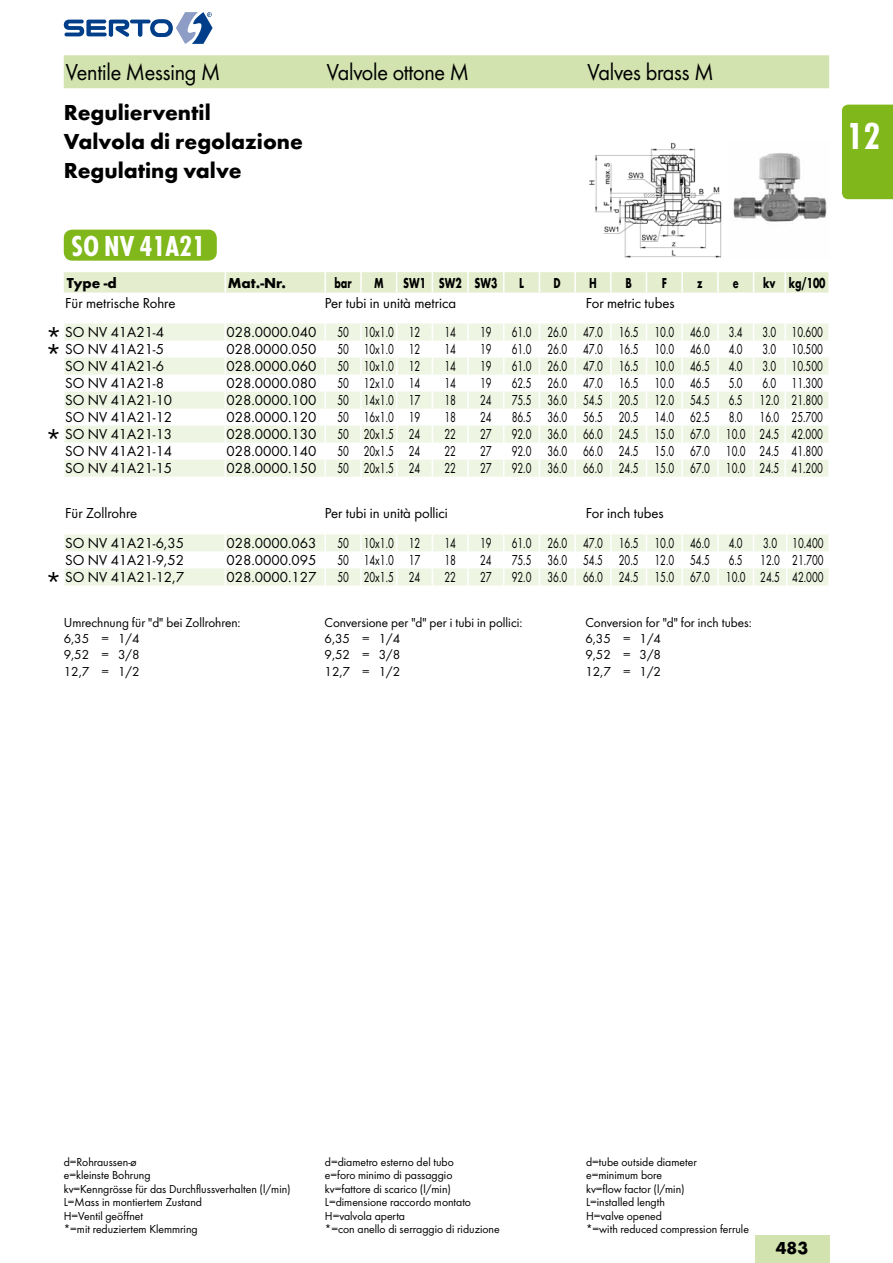
<style>
.page{position:relative;width:893px;height:1263px;background:#fff}
.page>*{position:absolute;margin:0;border:0;box-sizing:border-box;transform-origin:0 0}
.t1{font:700 39px "Futura Con";color:#fff}
.t2{font:700 30px "Futura Con";color:#fff}
.t3{font:24px "Futura Boo";letter-spacing:-.01em;color:#000;scale:.94 1}
.t4{font:700 22.5px/28.8px "Futura";color:#000}
.t5{font:700 18px "Futura";color:#000}
.t6{font:15px "Futura Boo";color:#000;scale:.7 1}
.t7{font:15px "Futura Boo";color:#000}
.t8{font:700 15px "Futura";color:#000;scale:.7 1}
.t9{font:700 15px "Futura";color:#000}
.t10{font:13.5px/16.2px "Futura Boo";color:#000}
.t11{font:12px/13.5px "Futura Boo";color:#000}
</style>
<div class="page">
<div style="left:63px;top:55px;width:767px;height:34px;background:#d2e3af"></div>
<svg style="left:64px;top:12px;width:149px;height:32px"></svg>
<div style="left:755px;top:1235px;width:74px;height:28px;background:#d2e3af"></div>
<svg style="left:63px;top:104px;width:830px;height:373px"></svg>
<svg style="left:64px;top:534px;width:765px;height:51px"></svg>
<h3 class="t3" style="left:66px;top:57px;width:166px">Ventile Messing M</h3>
<h3 class="t3" style="left:327px;top:57px;width:153px">Valvole ottone M</h3>
<h3 class="t3" style="left:587px;top:57px;width:136px">Valves brass M</h3>
<h3 class="t4" style="left:64px;top:98px;width:241px">Regulierventil<br>Valvola di regolazione<br>Regulating valve</h3>
<h2 class="t2" style="left:71px;top:228px;width:135px">SO NV 41A21</h2>
<p class="t9" style="left:67px;top:274px;width:51px">Type -d</p>
<p class="t9" style="left:228px;top:274px;width:60px">Mat.-Nr.</p>
<p class="t8" style="left:334px;top:274px;width:26px">bar</p>
<p class="t8" style="left:374px;top:274px;width:15px">M</p>
<p class="t8" style="left:403px;top:274px;width:136px">SW1 SW2 SW3</p>
<p class="t8" style="left:519px;top:274px;width:9px">L</p>
<p class="t8" style="left:554px;top:274px;width:12px">D</p>
<p class="t8" style="left:589px;top:274px;width:13px">H</p>
<p class="t8" style="left:625px;top:274px;width:11px">B</p>
<p class="t8" style="left:662px;top:274px;width:9px">F</p>
<p class="t8" style="left:697px;top:274px;width:9px">z</p>
<p class="t8" style="left:733px;top:274px;width:10px">e</p>
<p class="t8" style="left:763px;top:274px;width:91px">kv kg/100</p>
<p class="t7" style="left:65px;top:294px;width:112px">Für metrische Rohre</p>
<p class="t7" style="left:325px;top:294px;width:133px">Per tubi in unità metrica</p>
<p class="t7" style="left:586px;top:294px;width:90px">For metric tubes</p>
<p class="t7" style="left:65px;top:323px;width:100px">SO NV 41A21-4</p>
<p class="t7" style="left:227px;top:323px;width:91px">028.0000.040</p>
<p class="t6" style="left:337px;top:323px;width:120px">50 10x1.0 12</p>
<p class="t6" style="left:444px;top:323px;width:18px">14</p>
<p class="t6" style="left:480px;top:323px;width:18px">19</p>
<p class="t6" style="left:512px;top:323px;width:285px">61.0 26.0 47.0 16.5 10.0 46.0</p>
<p class="t6" style="left:729px;top:323px;width:21px">3.4</p>
<p class="t6" style="left:762px;top:323px;width:88px">3.0 10.600</p>
<p class="t7" style="left:65px;top:340px;width:100px">SO NV 41A21-5</p>
<p class="t7" style="left:227px;top:340px;width:91px">028.0000.050</p>
<p class="t6" style="left:337px;top:340px;width:120px">50 10x1.0 12</p>
<p class="t6" style="left:444px;top:340px;width:18px">14</p>
<p class="t6" style="left:480px;top:340px;width:18px">19</p>
<p class="t6" style="left:512px;top:340px;width:285px">61.0 26.0 47.0 16.5 10.0 46.0</p>
<p class="t6" style="left:729px;top:340px;width:21px">4.0</p>
<p class="t6" style="left:762px;top:340px;width:88px">3.0 10.500</p>
<p class="t7" style="left:65px;top:357px;width:100px">SO NV 41A21-6</p>
<p class="t7" style="left:227px;top:357px;width:91px">028.0000.060</p>
<p class="t6" style="left:337px;top:357px;width:120px">50 10x1.0 12</p>
<p class="t6" style="left:444px;top:357px;width:18px">14</p>
<p class="t6" style="left:480px;top:357px;width:18px">19</p>
<p class="t6" style="left:512px;top:357px;width:285px">61.0 26.0 47.0 16.5 10.0 46.5</p>
<p class="t6" style="left:729px;top:357px;width:21px">4.0</p>
<p class="t6" style="left:762px;top:357px;width:88px">3.0 10.500</p>
<p class="t7" style="left:65px;top:374px;width:100px">SO NV 41A21-8</p>
<p class="t7" style="left:227px;top:374px;width:91px">028.0000.080</p>
<p class="t6" style="left:337px;top:374px;width:120px">50 12x1.0 14</p>
<p class="t6" style="left:444px;top:374px;width:18px">14</p>
<p class="t6" style="left:480px;top:374px;width:18px">19</p>
<p class="t6" style="left:512px;top:374px;width:285px">62.5 26.0 47.0 16.5 10.0 46.5</p>
<p class="t6" style="left:729px;top:374px;width:21px">5.0</p>
<p class="t6" style="left:762px;top:374px;width:88px">6.0 11.300</p>
<p class="t7" style="left:65px;top:391px;width:108px">SO NV 41A21-10</p>
<p class="t7" style="left:227px;top:391px;width:91px">028.0000.100</p>
<p class="t6" style="left:337px;top:391px;width:120px">50 14x1.0 17</p>
<p class="t6" style="left:444px;top:391px;width:18px">18</p>
<p class="t6" style="left:480px;top:391px;width:18px">24</p>
<p class="t6" style="left:512px;top:391px;width:285px">75.5 36.0 54.5 20.5 12.0 54.5</p>
<p class="t6" style="left:729px;top:391px;width:136px">6.5 12.0 21.800</p>
<p class="t7" style="left:65px;top:408px;width:108px">SO NV 41A21-12</p>
<p class="t7" style="left:227px;top:408px;width:91px">028.0000.120</p>
<p class="t6" style="left:337px;top:408px;width:120px">50 16x1.0 19</p>
<p class="t6" style="left:444px;top:408px;width:18px">18</p>
<p class="t6" style="left:480px;top:408px;width:18px">24</p>
<p class="t6" style="left:512px;top:408px;width:285px">86.5 36.0 56.5 20.5 14.0 62.5</p>
<p class="t6" style="left:729px;top:408px;width:136px">8.0 16.0 25.700</p>
<p class="t7" style="left:65px;top:425px;width:108px">SO NV 41A21-13</p>
<p class="t7" style="left:227px;top:425px;width:91px">028.0000.130</p>
<p class="t6" style="left:337px;top:425px;width:120px">50 20x1.5 24</p>
<p class="t6" style="left:444px;top:425px;width:18px">22</p>
<p class="t6" style="left:480px;top:425px;width:18px">27</p>
<p class="t6" style="left:512px;top:425px;width:446px">92.0 36.0 66.0 24.5 15.0 67.0 10.0 24.5 42.000</p>
<p class="t7" style="left:65px;top:442px;width:108px">SO NV 41A21-14</p>
<p class="t7" style="left:227px;top:442px;width:91px">028.0000.140</p>
<p class="t6" style="left:337px;top:442px;width:120px">50 20x1.5 24</p>
<p class="t6" style="left:444px;top:442px;width:18px">22</p>
<p class="t6" style="left:480px;top:442px;width:18px">27</p>
<p class="t6" style="left:512px;top:442px;width:446px">92.0 36.0 66.0 24.5 15.0 67.0 10.0 24.5 41.800</p>
<p class="t7" style="left:65px;top:459px;width:108px">SO NV 41A21-15</p>
<p class="t7" style="left:227px;top:459px;width:91px">028.0000.150</p>
<p class="t6" style="left:337px;top:459px;width:120px">50 20x1.5 24</p>
<p class="t6" style="left:444px;top:459px;width:18px">22</p>
<p class="t6" style="left:480px;top:459px;width:18px">27</p>
<p class="t6" style="left:512px;top:459px;width:446px">92.0 36.0 66.0 24.5 15.0 67.0 10.0 24.5 41.200</p>
<p class="t7" style="left:65px;top:504px;width:73px">Für Zollrohre</p>
<p class="t7" style="left:325px;top:504px;width:125px">Per tubi in unità pollici</p>
<p class="t7" style="left:586px;top:504px;width:80px">For inch tubes</p>
<p class="t7" style="left:65px;top:534px;width:120px">SO NV 41A21-6,35</p>
<p class="t7" style="left:227px;top:534px;width:91px">028.0000.063</p>
<p class="t6" style="left:337px;top:534px;width:120px">50 10x1.0 12</p>
<p class="t6" style="left:444px;top:534px;width:18px">14</p>
<p class="t6" style="left:480px;top:534px;width:18px">19</p>
<p class="t6" style="left:512px;top:534px;width:285px">61.0 26.0 47.0 16.5 10.0 46.0</p>
<p class="t6" style="left:729px;top:534px;width:21px">4.0</p>
<p class="t6" style="left:763px;top:534px;width:88px">3.0 10.400</p>
<p class="t7" style="left:65px;top:551px;width:120px">SO NV 41A21-9,52</p>
<p class="t7" style="left:227px;top:551px;width:91px">028.0000.095</p>
<p class="t6" style="left:337px;top:551px;width:120px">50 14x1.0 17</p>
<p class="t6" style="left:444px;top:551px;width:18px">18</p>
<p class="t6" style="left:480px;top:551px;width:18px">24</p>
<p class="t6" style="left:512px;top:551px;width:285px">75.5 36.0 54.5 20.5 12.0 54.5</p>
<p class="t6" style="left:729px;top:551px;width:137px">6.5 12.0 21.700</p>
<p class="t7" style="left:65px;top:568px;width:120px">SO NV 41A21-12,7</p>
<p class="t7" style="left:227px;top:568px;width:91px">028.0000.127</p>
<p class="t6" style="left:337px;top:568px;width:120px">50 20x1.5 24</p>
<p class="t6" style="left:444px;top:568px;width:18px">22</p>
<p class="t6" style="left:480px;top:568px;width:18px">27</p>
<p class="t6" style="left:512px;top:568px;width:447px">92.0 36.0 66.0 24.5 15.0 67.0 10.0 24.5 42.000</p>
<p class="t10" style="left:64px;top:614px;width:178px">Umrechnung für "d" bei Zollrohren:<br>6,35 = 1/4<br>9,52 = 3/8<br>12,7 = 1/2</p>
<p class="t10" style="left:325px;top:614px;width:199px">Conversione per "d" per i tubi in pollici:<br>6,35 = 1/4<br>9,52 = 3/8<br>12,7 = 1/2</p>
<p class="t10" style="left:585px;top:614px;width:168px">Conversion for "d" for inch tubes:<br>6,35 = 1/4<br>9,52 = 3/8<br>12,7 = 1/2</p>
<h1 class="t1" style="left:847px;top:113px;width:35px">12</h1>
<p class="t11" style="left:64px;top:1155px;width:229px">d=Rohraussen-ø<br>e=kleinste Bohrung<br>kv=Kenngrösse für das Durchflussverhalten (l/min)<br>L=Mass in montiertem Zustand<br>H=Ventil geöffnet<br>*=mit reduziertem Klemmring</p>
<p class="t11" style="left:325px;top:1155px;width:176px">d=diametro esterno del tubo<br>e=foro minimo di passaggio kv=fattore di scarico (l/min)<br>L=dimensione raccordo montato<br>H=valvola aperta<br>*=con anello di serraggio di riduzione</p>
<p class="t11" style="left:586px;top:1155px;width:164px">d=tube outside diameter e=minimum bore<br>kv=flow factor (l/min)<br>L=installed length<br>H=valve opened<br>*=with reduced compression ferrule</p>
<p class="t5" style="left:776px;top:1237px;width:34px">483</p>
</div>
